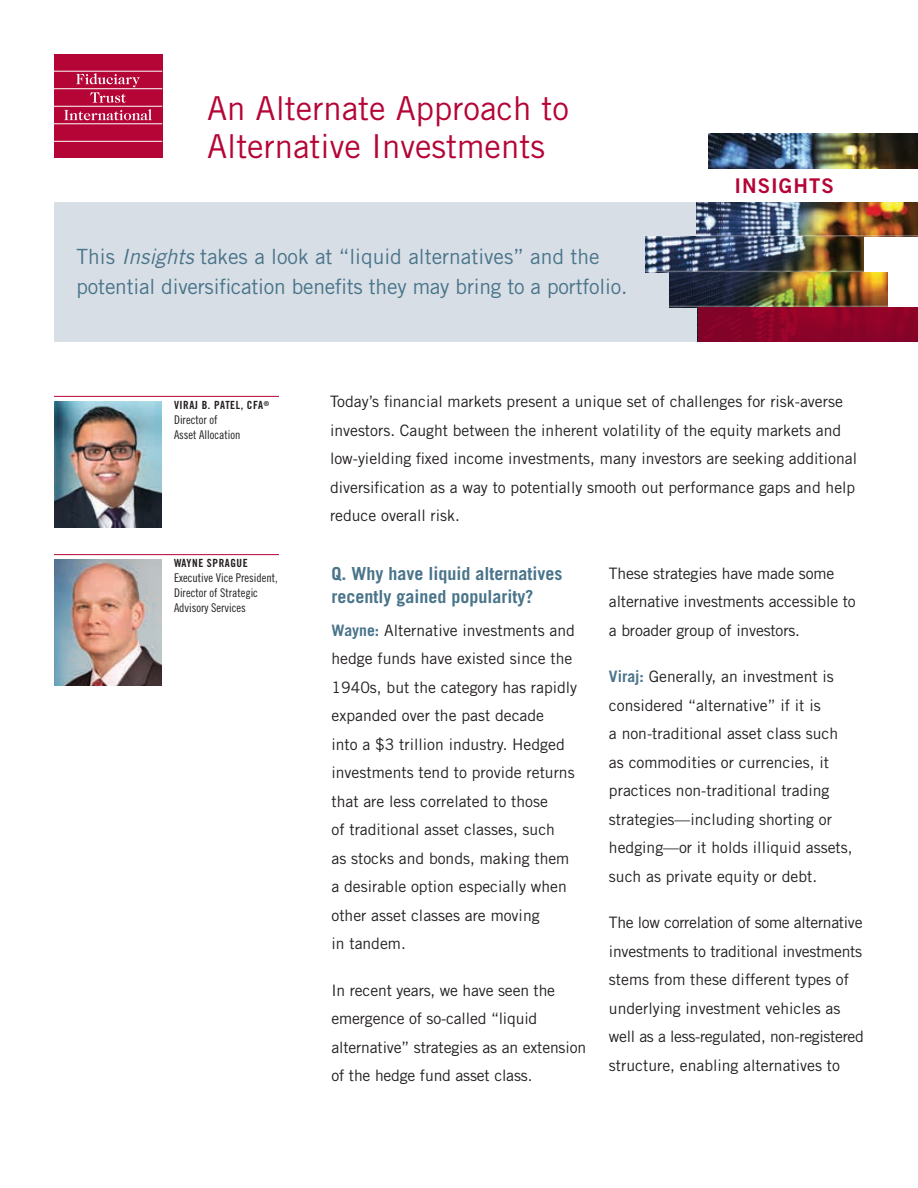
<style>
.page{position:relative;width:918px;height:1188px;background:#fff}
.page>*{position:absolute;margin:0;border:0;box-sizing:border-box;transform-origin:0 0}
.t1{font:33px/37.5px "Trade Gothic LT Std";color:#b50536}
.t2{font:21px/30px "Trade Gothic LT Std";letter-spacing:-.01em;color:#49748a}
.t3{font:20.25px "Trade Gothic LT Std Bd 2";letter-spacing:.05em;color:#b50536}
.t4{font:700 18px/22.5px "Trade Gothic LT Std";color:#49748a}
.t5{font:15.75px/28.5px "Trade Gothic LT Std";color:#231f20}
.t6{font:12px/15px "Trade Gothic LT Std Cn 18";color:#231f20}
.t7{font:11.25px "Trade Gothic LT Std Bd Cn 20";letter-spacing:.05em;color:#231f20}
.s1{font-style:italic}
.s2{font-weight:700;color:#49748a}
</style>
<div class="page">
<div style="left:54px;top:202px;width:702px;height:140px;background:#d8dee5"></div>
<img style="left:709px;top:134px;width:209px;height:34px">
<img style="left:696px;top:202px;width:222px;height:33px">
<img style="left:645px;top:237px;width:218px;height:34px">
<img style="left:669px;top:272px;width:218px;height:34px">
<hr style="left:645px;top:271px;width:244px;height:1px;background:#fff">
<hr style="left:696px;top:235px;width:222px;height:2px;background:#fff">
<svg style="left:698px;top:307px;width:220px;height:35px;background:#8c0328"></svg>
<hr style="left:669px;top:306px;width:249px;height:1px;background:#fff">
<div style="left:54px;top:54px;width:108px;height:104px;background:#b50536"></div>
<hr style="left:54px;top:71px;width:108px;height:1px;background:#fff">
<hr style="left:54px;top:88px;width:108px;height:1px;background:#fff">
<hr style="left:54px;top:106px;width:108px;height:1px;background:#fff">
<hr style="left:54px;top:123px;width:108px;height:1px;background:#fff">
<hr style="left:54px;top:141px;width:108px;height:1px;background:#fff">
<svg style="left:76px;top:73px;width:64px;height:30px"></svg>
<svg style="left:64px;top:109px;width:88px;height:11px"></svg>
<img style="left:54px;top:401px;width:108px;height:126px">
<hr style="left:54px;top:396px;width:225px;height:1px;background:#b50536">
<img style="left:54px;top:559px;width:108px;height:126px">
<hr style="left:54px;top:554px;width:225px;height:1px;background:#b50536">
<h1 class="t1" style="left:207px;top:89px;width:364px">An Alternate Approach to<br>Alternative Investments</h1>
<h2 class="t2" style="left:76px;top:242px;width:552px">This <span class="s1">Insights</span> takes a look at “liquid alternatives” and the potential diversification benefits they may bring to a portfolio.</h2>
<p class="t3" style="left:734px;top:173px;width:101px">INSIGHTS</p>
<p class="t7" style="left:174px;top:398px;width:97px">VIRAJ B. PATEL, CFA<sup>®</sup></p>
<p class="t6" style="left:174px;top:412px;width:68px">Director of<br>Asset Allocation</p>
<p class="t7" style="left:174px;top:557px;width:75px">WAYNE SPRAGUE</p>
<p class="t6" style="left:174px;top:571px;width:105px">Executive Vice President,<br>Director of Strategic<br>Advisory Services</p>
<p class="t5" style="left:330px;top:387px;width:529px">Today’s financial markets present a unique set of challenges for risk-averse investors. Caught between the inherent volatility of the equity markets and low-yielding fixed income investments, many investors are seeking additional diversification as a way to potentially smooth out performance gaps and help reduce overall risk.</p>
<p class="t4" style="left:332px;top:562px;width:233px">Q. Why have liquid alternatives recently gained popularity?</p>
<p class="t5" style="left:332px;top:616px;width:247px"><span class="s2">Wayne:</span> Alternative investments and hedge funds have existed since the<br>1940s, but the category has rapidly expanded over the past decade<br>into a $3 trillion industry. Hedged investments tend to provide returns that are less correlated to those<br>of traditional asset classes, such<br>as stocks and bonds, making them a desirable option especially when other asset classes are moving<br>in tandem.</p>
<p class="t5" style="left:332px;top:976px;width:256px">In recent years, we have seen the emergence of so-called “liquid alternative” strategies as an extension of the hedge fund asset class.</p>
<p class="t5" style="left:609px;top:559px;width:248px">These strategies have made some alternative investments accessible to a broader group of investors.</p>
<p class="t5" style="left:609px;top:662px;width:245px"><span class="s2">Viraj:</span> Generally, an investment is considered “alternative” if it is<br>a non-traditional asset class such as commodities or currencies, it practices non-traditional trading strategies—including shorting or hedging—or it holds illiquid assets, such as private equity or debt.</p>
<p class="t5" style="left:609px;top:908px;width:256px">The low correlation of some alternative investments to traditional investments stems from these different types of underlying investment vehicles as well as a less-regulated, non-registered structure, enabling alternatives to</p>
</div>
